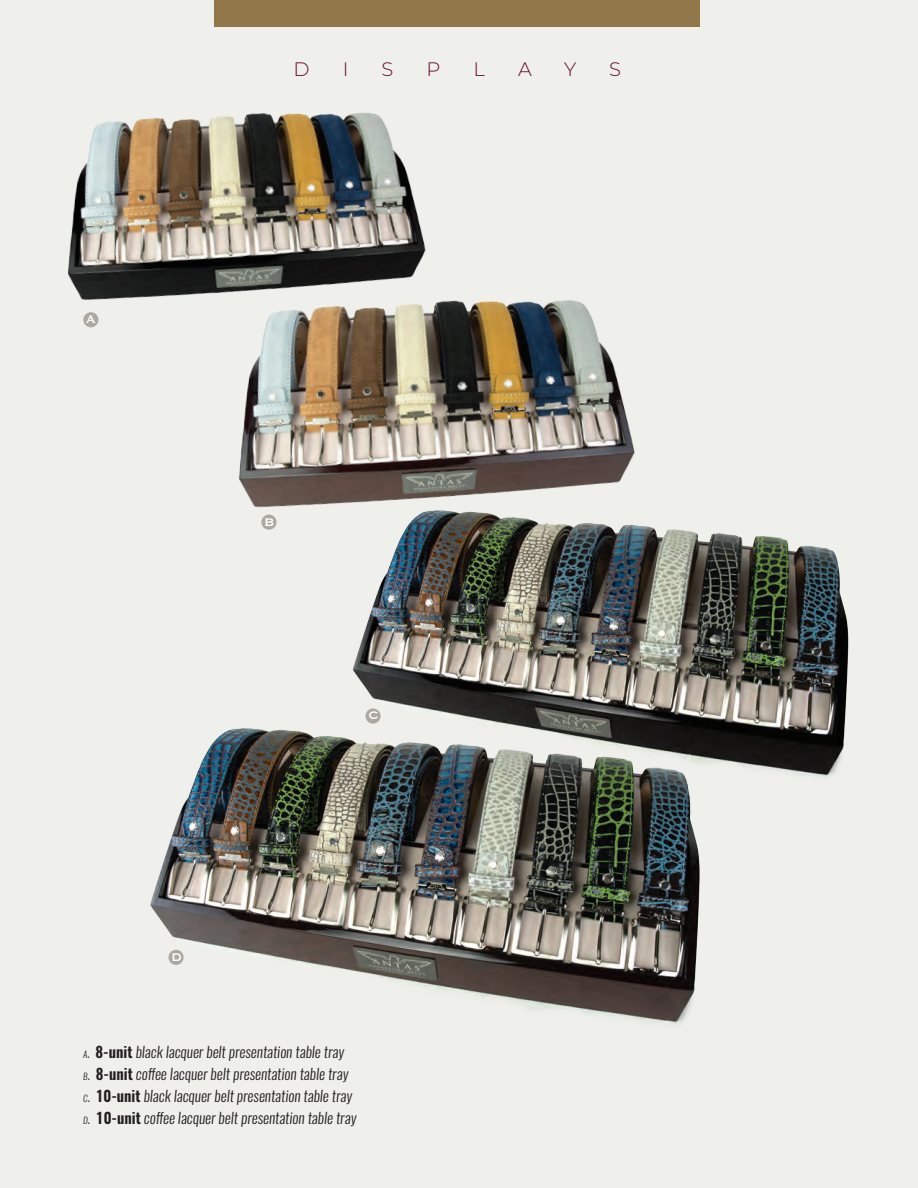
<style>
.page{position:relative;width:918px;height:1188px;background:#efefec}
.page>*{position:absolute;margin:0;border:0;box-sizing:border-box;transform-origin:0 0}
.Table_of_Contents{font:300 19.5px "Montserrat";color:#680f2f}
.callout_black{font:italic 300 15px "Oswald";color:#231f20}
.t1{font:14.4px "Copperplate";color:#fff}
.s1{font-size:9px}
.s2{font-size:13.5px}
.s3{font-weight:600;font-style:normal}
</style>
<div class="page">
<img style="left:150px;top:728px;width:550px;height:297px">
<img style="left:322px;top:531px;width:527px;height:262px">
<div style="left:214px;top:0;width:486px;height:26px;background:#92774a"></div>
<img style="left:239px;top:300px;width:451px;height:249px">
<img style="left:68px;top:26px;width:407px;height:311px">
<div style="left:83px;top:312px;width:15px;height:15px;background:#ada9a0;border-radius:50%"></div>
<div style="left:365px;top:708px;width:16px;height:16px;background:#ada9a0;border-radius:50%"></div>
<div style="left:261px;top:515px;width:16px;height:15px;background:#ada9a0;border-radius:50%"></div>
<div style="left:168px;top:950px;width:16px;height:15px;background:#ada9a0;border-radius:50%"></div>
<p class="Table_of_Contents" style="left:293px;top:56px;width:18px">D</p>
<p class="Table_of_Contents" style="left:343px;top:56px;width:7px">I</p>
<p class="Table_of_Contents" style="left:382px;top:56px;width:13px">S</p>
<p class="Table_of_Contents" style="left:427px;top:56px;width:15px">P</p>
<p class="Table_of_Contents" style="left:474px;top:56px;width:13px">L</p>
<p class="Table_of_Contents" style="left:518px;top:56px;width:15px">A</p>
<p class="Table_of_Contents" style="left:564px;top:56px;width:14px">Y</p>
<p class="Table_of_Contents" style="left:609px;top:56px;width:13px">S</p>
<p class="t1" style="left:86px;top:310px;width:11px">A</p>
<p class="t1" style="left:264px;top:512px;width:12px">B</p>
<p class="t1" style="left:171px;top:947px;width:12px">D</p>
<p class="t1" style="left:368px;top:706px;width:12px">C</p>
<p class="callout_black" style="left:83px;top:1042px;width:262px"><span class="s1">A</span><span class="s2">.</span> <span class="s3">8-unit</span> black lacquer belt presentation table tray</p>
<p class="callout_black" style="left:83px;top:1064px;width:267px"><span class="s1">B</span><span class="s2">.</span> <span class="s3">8-unit</span> coffee lacquer belt presentation table tray</p>
<p class="callout_black" style="left:83px;top:1086px;width:270px"><span class="s1">C</span><span class="s2">.</span> <span class="s3">10-unit</span> black lacquer belt presentation table tray</p>
<p class="callout_black" style="left:83px;top:1107px;width:275px"><span class="s1">D</span><span class="s2">.</span> <span class="s3">10-unit</span> coffee lacquer belt presentation table tray</p>
</div>
